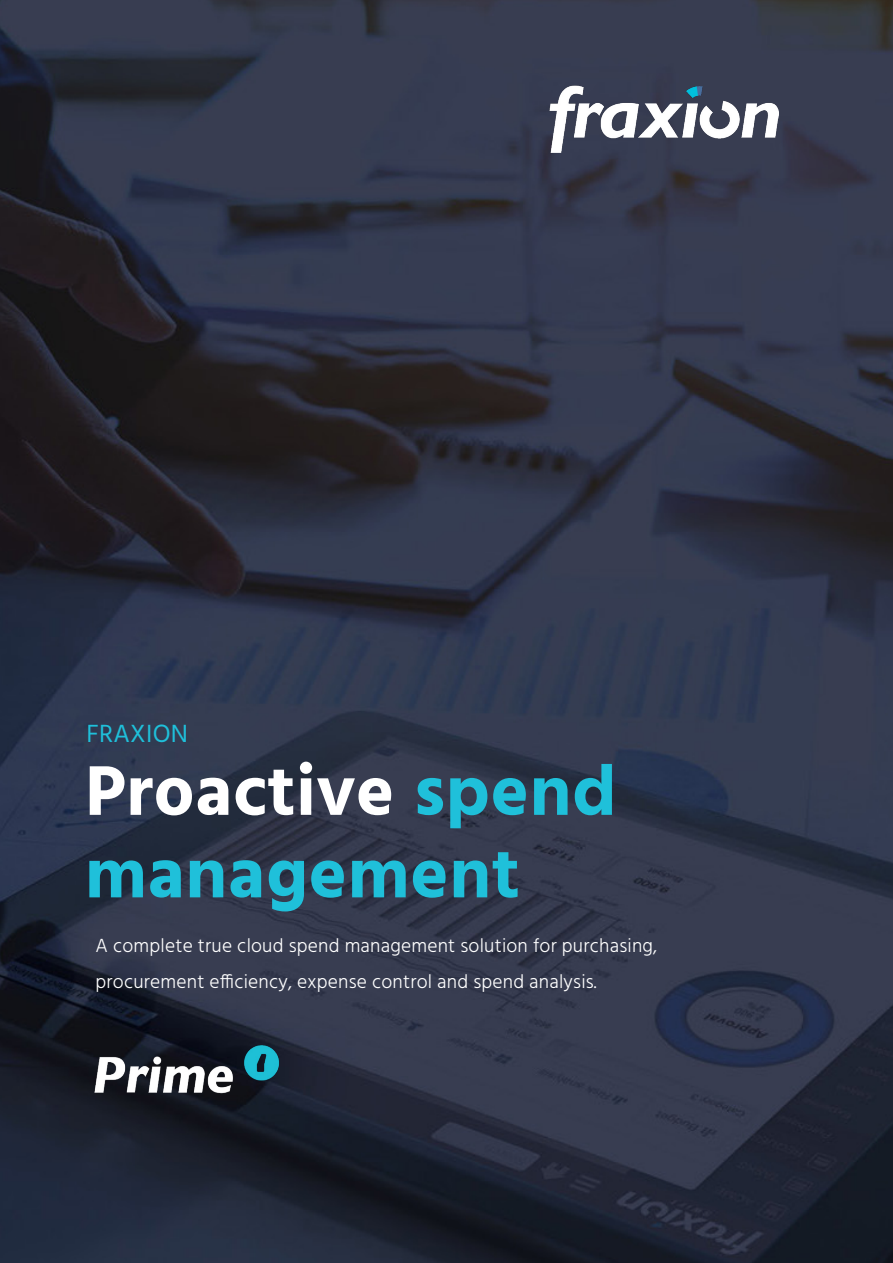
<style>
.page{position:relative;width:893px;height:1263px;background:#fff}
.page>*{position:absolute;margin:0;border:0;box-sizing:border-box;transform-origin:0 0}
.t1{font:700 72px/82.5px "Hind";letter-spacing:.01em;color:#1fc0da}
.t2{font:25.5px "Hind";letter-spacing:.01em;color:#1fc0da}
.t3{font:300 19.5px/36px "Hind";letter-spacing:.01em;color:#fff}
.s1{color:#fff}
</style>
<div class="page">
<img style="left:0;top:0;width:893px;height:1263px">
<img style="left:87px;top:1037px;width:199px;height:61px">
<img style="left:550px;top:85px;width:228px;height:68px">
<h2 class="t2" style="left:87px;top:717px;width:103px">FRAXION</h2>
<h1 class="t1" style="left:85px;top:749px;width:533px"><span class="s1">Proactive</span> spend management</h1>
<p class="t3" style="left:96px;top:928px;width:563px">A complete true cloud spend management solution for purchasing, procurement efficiency, expense control and spend analysis.</p>
</div>
